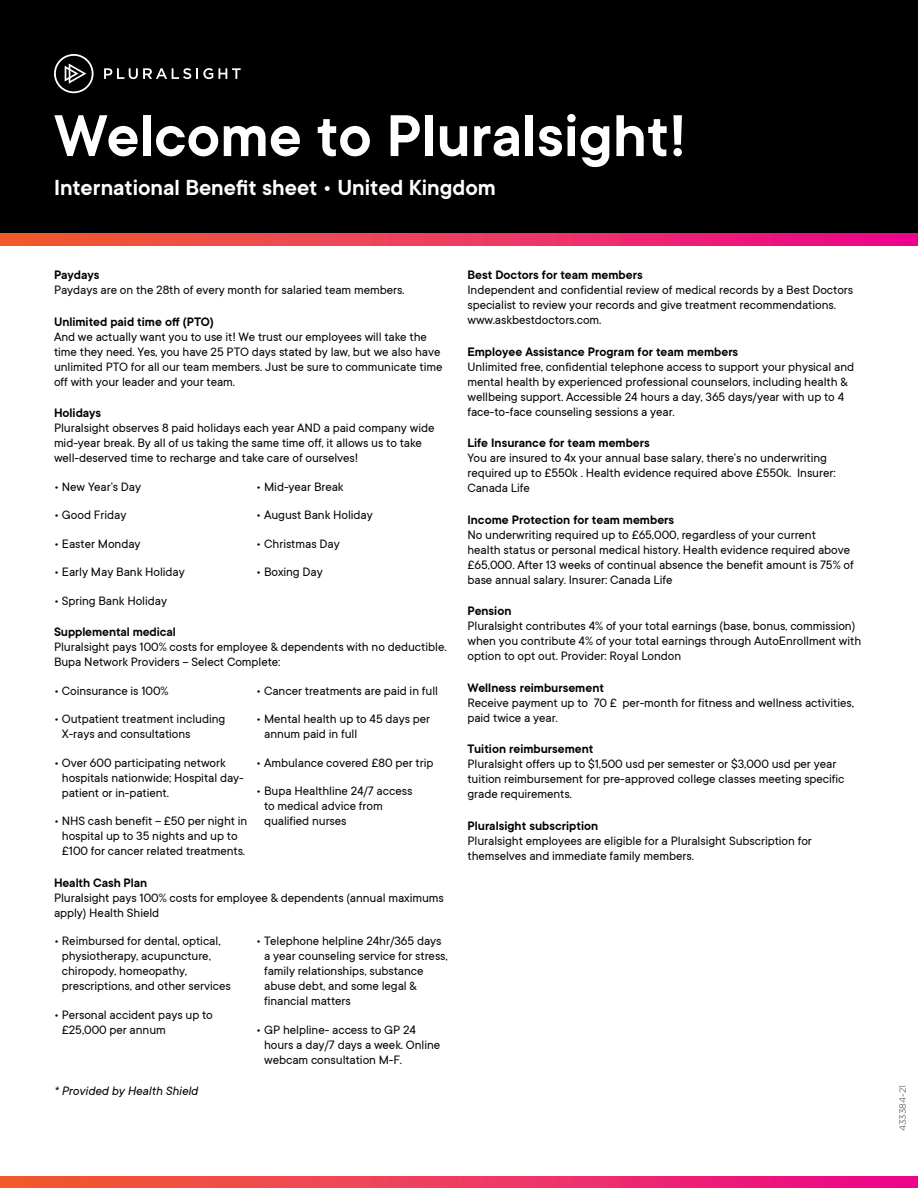
<style>
.page{position:relative;width:918px;height:1188px;background:#fff}
.page>*{position:absolute;margin:0;border:0;box-sizing:border-box;transform-origin:0 0}
.Body_-_bullets_Norma{font:600 64.8px "TT Commons";color:#fff}
.Body_-_bullets_Norma-2{font:600 24px "TT Commons";color:#fff}
.t1{font:13.5px/15px "TT Commons";letter-spacing:-.005em;color:#040503}
.t2{font:italic 13.5px "TT Commons";color:#000}
.Project_Number{font:300 9px "Gotham";color:#333}
.s1{font-weight:600;color:#000}
.s2{font-weight:600}
</style>
<div class="page">
<div style="left:0;top:0;width:918px;height:244px;background:#000"></div>
<svg style="left:54px;top:54px;width:40px;height:40px"></svg>
<svg style="left:104px;top:68px;width:137px;height:11px"></svg>
<svg style="left:0;top:1176px;width:918px;height:12px;background:#ee365f"></svg>
<svg style="left:0;top:233px;width:918px;height:12px;background:#ee365f"></svg>
<p class="Body_-_bullets_Norma" style="left:54px;top:100px;width:634px">Welcome to Pluralsight!</p>
<p class="Body_-_bullets_Norma-2" style="left:54px;top:175px;width:443px">International Benefit sheet • United Kingdom</p>
<p class="t1" style="left:54px;top:268px;width:352px"><span class="s1">Paydays<br></span>Paydays are on the 28th of every month for salaried team members.</p>
<p class="t1" style="left:54px;top:314px;width:390px"><span class="s1">Unlimited paid time off (PTO)<br></span>And we actually want you to use it! We trust our employees will take the time they need. Yes, you have 25 PTO days stated by law, but we also have unlimited PTO for all our team members. Just be sure to communicate time off with your leader and your team.</p>
<p class="t1" style="left:54px;top:406px;width:382px"><span class="s1">Holidays<br></span>Pluralsight observes 8 paid holidays each year AND a paid company wide mid-year break. By all of us taking the same time off, it allows us to take well-deserved time to recharge and take care of ourselves!</p>
<p class="t1" style="left:54px;top:479px;width:89px">• New Year’s Day</p>
<p class="t1" style="left:54px;top:508px;width:74px">• Good Friday</p>
<p class="t1" style="left:54px;top:536px;width:88px">• Easter Monday</p>
<p class="t1" style="left:54px;top:565px;width:132px">• Early May Bank Holiday</p>
<p class="t1" style="left:54px;top:593px;width:115px">• Spring Bank Holiday</p>
<p class="t1" style="left:256px;top:479px;width:89px">• Mid-year Break</p>
<p class="t1" style="left:256px;top:508px;width:118px">• August Bank Holiday</p>
<p class="t1" style="left:256px;top:536px;width:85px">• Christmas Day</p>
<p class="t1" style="left:256px;top:565px;width:68px">• Boxing Day</p>
<p class="t1" style="left:54px;top:625px;width:394px"><span class="s2">Supplemental medical<br></span>Pluralsight pays 100% costs for employee &amp; dependents with no deductible.<br>Bupa Network Providers – Select Complete:</p>
<p class="t1" style="left:54px;top:683px;width:116px">• Coinsurance is 100%</p>
<p class="t1" style="left:62px;top:712px;width:165px;text-indent:-8px">• Outpatient treatment including<br>X-rays and consultations</p>
<p class="t1" style="left:62px;top:755px;width:184px;text-indent:-8px">• Over 600 participating network hospitals nationwide; Hospital day&shy;patient or in-patient.</p>
<p class="t1" style="left:54px;top:814px;width:195px;text-align:center">• NHS cash benefit – £50 per night in hospital up to 35 nights and up to £100 for cancer related treatments.</p>
<p class="t1" style="left:256px;top:683px;width:183px">• Cancer treatments are paid in full</p>
<p class="t1" style="left:264px;top:712px;width:168px;text-indent:-8px">• Mental health up to 45 days per annum paid in full</p>
<p class="t1" style="left:256px;top:755px;width:179px">• Ambulance covered £80 per trip</p>
<p class="t1" style="left:264px;top:784px;width:150px;text-indent:-8px">• Bupa Healthline 24/7 access to medical advice from qualified nurses</p>
<p class="t1" style="left:54px;top:875px;width:391px"><span class="s2">Health Cash Plan<br></span>Pluralsight pays 100% costs for employee &amp; dependents (annual maximums apply) Health Shield</p>
<p class="t1" style="left:62px;top:934px;width:170px;text-indent:-8px">• Reimbursed for dental, optical, physiotherapy, acupuncture, chiropody, homeopathy, prescriptions, and other services</p>
<p class="t1" style="left:62px;top:1007px;width:152px;text-indent:-8px">• Personal accident pays up to £25,000 per annum</p>
<p class="t1" style="left:264px;top:934px;width:185px;text-indent:-8px">• Telephone helpline 24hr/365 days a year counseling service for stress, family relationships, substance abuse debt, and some legal &amp; financial matters</p>
<p class="t1" style="left:264px;top:1022px;width:178px;text-indent:-8px">• GP helpline- access to GP 24 hours a day/7 days a week. Online webcam consultation M-F.</p>
<p class="t2" style="left:54px;top:1084px;width:145px">* Provided by Health Shield</p>
<p class="t1" style="left:467px;top:268px;width:387px"><span class="s1">Best Doctors for team members<br></span>Independent and confidential review of medical records by a Best Doctors specialist to review your records and give treatment recommendations. www.askbestdoctors.com.</p>
<p class="t1" style="left:467px;top:344px;width:388px"><span class="s1">Employee Assistance Program for team members<br></span>Unlimited free, confidential telephone access to support your physical and mental health by experienced professional counselors, including health &amp; wellbeing support. Accessible 24 hours a day, 365 days/year with up to 4 face-to-face counseling sessions a year.</p>
<p class="t1" style="left:467px;top:436px;width:370px"><span class="s1">Life Insurance for team members<br></span>You are insured to 4x your annual base salary, there’s no underwriting required up to £550k . Health evidence required above £550k. Insurer:<br>Canada Life</p>
<p class="t1" style="left:467px;top:512px;width:388px"><span class="s1">Income Protection for team members<br></span>No underwriting required up to £65,000, regardless of your current<br>health status or personal medical history. Health evidence required above £65,000. After 13 weeks of continual absence the benefit amount is 75% of base annual salary. Insurer: Canada Life</p>
<p class="t1" style="left:467px;top:604px;width:395px"><span class="s1">Pension<br></span>Pluralsight contributes 4% of your total earnings (base, bonus, commission) when you contribute 4% of your total earnings through AutoEnrollment with option to opt out. Provider: Royal London</p>
<p class="t1" style="left:467px;top:680px;width:388px"><span class="s1">Wellness reimbursement<br></span>Receive payment up to 70 £ per-month for fitness and wellness activities, paid twice a year.</p>
<p class="t1" style="left:467px;top:742px;width:379px"><span class="s1">Tuition reimbursement<br></span>Pluralsight offers up to $1,500 usd per semester or $3,000 usd per year tuition reimbursement for pre-approved college classes meeting specific grade requirements.</p>
<p class="t1" style="left:467px;top:818px;width:346px"><span class="s1">Pluralsight subscription<br></span>Pluralsight employees are eligible for a Pluralsight Subscription for themselves and immediate family members.</p>
<p class="Project_Number" style="left:897px;top:1131px;width:48px;rotate:-90deg">433384-21</p>
</div>
